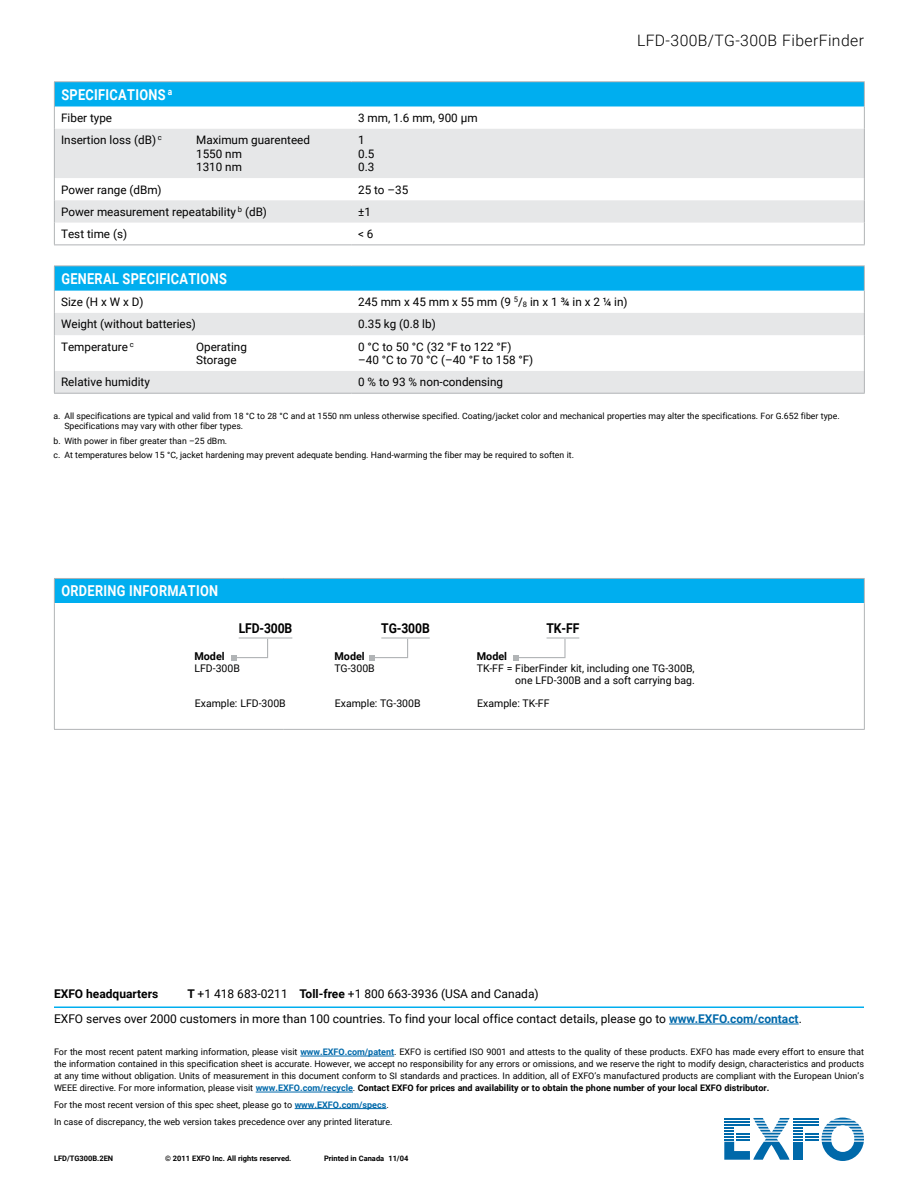
<style>
.page{position:relative;width:918px;height:1188px;background:#fff}
.page>*{position:absolute;margin:0;border:0;box-sizing:border-box;transform-origin:0 0}
.t1{font:300 15.75px "Roboto";letter-spacing:.025em;color:#000}
.Tableau_titre{font:700 15px "Roboto";letter-spacing:.025em;color:#fff;scale:.85 1}
.Ordering_titre_produ{font:700 13.5px "Roboto";letter-spacing:-.01em;color:#000;scale:.9 1}
.t2{font:12px/25.2px "Roboto";color:#000}
.t3{font:700 12px "Roboto";color:#000}
.Tableau_texte{font:11.7px/13.5px "Roboto";color:#000}
.Ordering_sous-titre{font:700 10.8px "Roboto";color:#000}
.Ordering_texte{font:10.5px/12px "Roboto";color:#000;text-align:right}
.t4{font:9px/12px "Roboto";color:#000;text-align:justify}
.t5{font:8.7px/9.8px "Roboto";color:#000}
.t6{font:700 7.5px "Roboto";color:#000}
.s1{font-size:7.65px}
.s2{font-weight:700}
.s3{font-weight:700;color:#0069aa}
</style>
<div class="page">
<svg style="left:724px;top:1118px;width:140px;height:43px"></svg>
<hr style="left:724px;top:1124px;width:26px;height:2px;background:#0069aa">
<hr style="left:54px;top:1006px;width:810px;height:2px;background:#00aeef">
<hr style="left:669px;top:1024px;width:130px;height:1px;background:#0069aa">
<hr style="left:300px;top:1056px;width:94px;height:1px;background:#0069aa">
<hr style="left:256px;top:1092px;width:97px;height:1px;background:#0069aa">
<hr style="left:295px;top:1108px;width:91px;height:1px;background:#0069aa">
<div style="left:54px;top:578px;width:810px;height:25px;background:#00aeef"></div>
<hr style="left:54px;top:578px;width:230px;height:1px;background:#b1b4b6">
<svg style="left:54px;top:579px;width:1px;height:24px"></svg>
<hr style="left:284px;top:578px;width:581px;height:1px;background:#b1b4b6">
<svg style="left:864px;top:579px;width:1px;height:24px"></svg>
<hr style="left:54px;top:603px;width:1px;height:126px;background:#b1b4b6">
<hr style="left:864px;top:603px;width:1px;height:126px;background:#b1b4b6">
<hr style="left:54px;top:729px;width:230px;height:1px;background:#b1b4b6">
<hr style="left:284px;top:729px;width:581px;height:1px;background:#b1b4b6">
<hr style="left:239px;top:637px;width:53px;height:2px;background:#b1b4b6">
<hr style="left:381px;top:637px;width:49px;height:2px;background:#b1b4b6">
<hr style="left:547px;top:637px;width:32px;height:2px;background:#b1b4b6">
<svg style="left:231px;top:638px;width:38px;height:22px"></svg>
<svg style="left:369px;top:638px;width:40px;height:22px"></svg>
<svg style="left:513px;top:638px;width:53px;height:22px"></svg>
<div style="left:54px;top:82px;width:810px;height:24px;background:#00aeef"></div>
<svg style="left:55px;top:106px;width:809px;height:23px"></svg>
<svg style="left:55px;top:129px;width:809px;height:94px;fill:#e6e7e8"></svg>
<hr style="left:54px;top:129px;width:1px;height:49px;background:#b1b4b6">
<hr style="left:864px;top:129px;width:1px;height:49px;background:#b1b4b6">
<svg style="left:54px;top:178px;width:1px;height:66px"></svg>
<svg style="left:864px;top:178px;width:1px;height:66px"></svg>
<hr style="left:54px;top:244px;width:297px;height:1px;background:#b1b4b6">
<hr style="left:351px;top:244px;width:514px;height:1px;background:#b1b4b6">
<hr style="left:54px;top:81px;width:297px;height:1px;background:#b1b4b6">
<hr style="left:351px;top:81px;width:514px;height:1px;background:#b1b4b6">
<svg style="left:54px;top:82px;width:1px;height:47px"></svg>
<svg style="left:864px;top:82px;width:1px;height:47px"></svg>
<div style="left:54px;top:266px;width:810px;height:25px;background:#00aeef"></div>
<svg style="left:55px;top:313px;width:809px;height:80px;fill:#e6e7e8"></svg>
<hr style="left:54px;top:266px;width:297px;height:1px;background:#b1b4b6">
<hr style="left:351px;top:266px;width:514px;height:1px;background:#b1b4b6">
<svg style="left:54px;top:266px;width:1px;height:69px"></svg>
<hr style="left:54px;top:335px;width:1px;height:36px;background:#b1b4b6">
<hr style="left:864px;top:335px;width:1px;height:36px;background:#b1b4b6">
<svg style="left:54px;top:371px;width:1px;height:22px"></svg>
<svg style="left:864px;top:371px;width:1px;height:22px"></svg>
<hr style="left:54px;top:393px;width:297px;height:1px;background:#b1b4b6">
<hr style="left:351px;top:393px;width:514px;height:1px;background:#b1b4b6">
<svg style="left:864px;top:266px;width:1px;height:69px"></svg>
<h1 class="t1" style="left:637px;top:30px;width:228px">LFD-300B/TG-300B FiberFinder</h1>
<p class="Tableau_titre" style="left:61px;top:84px;width:132px">SPECIFICATIONS <sup>a</sup></p>
<p class="Tableau_texte" style="left:61px;top:111px;width:53px">Fiber type</p>
<p class="Tableau_texte" style="left:358px;top:111px;width:121px">3 mm, 1.6 mm, 900 µm</p>
<p class="Tableau_texte" style="left:61px;top:133px;width:102px">Insertion loss (dB) <sup>c</sup></p>
<p class="Tableau_texte" style="left:196px;top:133px;width:115px">Maximum guarenteed<br>1550 nm<br>1310 nm</p>
<p class="Tableau_texte" style="left:358px;top:133px;width:18px">1<br>0.5<br>0.3</p>
<p class="Tableau_texte" style="left:61px;top:182px;width:102px">Power range (dBm)</p>
<p class="Tableau_texte" style="left:358px;top:182px;width:52px">25 to –35</p>
<p class="Tableau_texte" style="left:61px;top:205px;width:207px">Power measurement repeatability <sup>b</sup> (dB)</p>
<p class="Tableau_texte" style="left:358px;top:205px;width:14px">±1</p>
<p class="Tableau_texte" style="left:61px;top:227px;width:68px">Test time (s)</p>
<p class="Tableau_texte" style="left:358px;top:227px;width:17px">&lt; 6</p>
<p class="Tableau_titre" style="left:61px;top:268px;width:196px">GENERAL SPECIFICATIONS</p>
<p class="Tableau_texte" style="left:61px;top:295px;width:84px">Size (H x W x D)</p>
<p class="Tableau_texte" style="left:358px;top:295px;width:271px">245 mm x 45 mm x 55 mm (9 <sup>5</sup>/<span class="s1">8</span> in x 1 ¾ in x 2 ¼ in)</p>
<p class="Tableau_texte" style="left:61px;top:317px;width:136px">Weight (without batteries)</p>
<p class="Tableau_texte" style="left:358px;top:317px;width:79px">0.35 kg (0.8 lb)</p>
<p class="Tableau_texte" style="left:61px;top:339px;width:74px">Temperature <sup>c</sup></p>
<p class="Tableau_texte" style="left:196px;top:339px;width:52px">Operating<br>Storage</p>
<p class="Tableau_texte" style="left:358px;top:339px;width:177px">0 °C to 50 °C (32 °F to 122 °F) –40 °C to 70 °C (–40 °F to 158 °F)</p>
<p class="Tableau_texte" style="left:61px;top:375px;width:90px">Relative humidity</p>
<p class="Tableau_texte" style="left:358px;top:375px;width:147px">0 % to 93 % non-condensing</p>
<p class="t5" style="left:64px;top:411px;width:777px;text-indent:-11px">a. All specifications are typical and valid from 18 °C to 28 °C and at 1550 nm unless otherwise specified. Coating/jacket color and mechanical properties may alter the specifications. For G.652 fiber type.<br>Specifications may vary with other fiber types.</p>
<p class="t5" style="left:54px;top:435px;width:175px">b. With power in fiber greater than –25 dBm.</p>
<p class="t5" style="left:54px;top:450px;width:522px">c. At temperatures below 15 °C, jacket hardening may prevent adequate bending. Hand-warming the fiber may be required to soften it.</p>
<p class="Tableau_titre" style="left:61px;top:581px;width:186px">ORDERING INFORMATION</p>
<p class="Ordering_titre_produ" style="left:239px;top:618px;width:61px">LFD-300B</p>
<p class="Ordering_titre_produ" style="left:381px;top:618px;width:55px">TG-300B</p>
<p class="Ordering_titre_produ" style="left:547px;top:618px;width:38px">TK-FF</p>
<p class="Ordering_sous-titre" style="left:194px;top:649px;width:32px">Model</p>
<p class="Ordering_texte" style="left:194px;top:662px;width:47px">LFD-300B</p>
<p class="Ordering_sous-titre" style="left:334px;top:649px;width:32px">Model</p>
<p class="Ordering_texte" style="left:334px;top:662px;width:42px">TG-300B</p>
<p class="Ordering_sous-titre" style="left:477px;top:649px;width:32px">Model</p>
<p class="Ordering_texte" style="left:477px;top:662px;width:219px">TK-FF = FiberFinder kit, including one TG-300B, one LFD-300B and a soft carrying bag.</p>
<p class="Ordering_texte" style="left:195px;top:697px;width:92px">Example: LFD-300B</p>
<p class="Ordering_texte" style="left:335px;top:697px;width:87px">Example: TG-300B</p>
<p class="Ordering_texte" style="left:477px;top:697px;width:74px">Example: TK-FF</p>
<h3 class="t2" style="left:54px;top:981px;width:749px;text-indent:133px"><span class="s2">T</span> +1 418 683-0211 <span class="s2">Toll-free</span> +1 800 663-3936 (USA and Canada)<br>EXFO serves over 2000 customers in more than 100 countries. To find your local office contact details, please go to <span class="s3">www.EXFO.com/contact</span>.</h3>
<p class="t4" style="left:54px;top:1046px;width:812px">For the most recent patent marking information, please visit <span class="s3">www.EXFO.com/patent</span>. EXFO is certified ISO 9001 and attests to the quality of these products. EXFO has made every effort to ensure that the information contained in this specification sheet is accurate. However, we accept no responsibility for any errors or omissions, and we reserve the right to modify design, characteristics and products at any time without obligation. Units of measurement in this document conform to SI standards and practices. In addition, all of EXFO’s manufactured products are compliant with the European Union’s WEEE directive. For more information, please visit <span class="s3">www.EXFO.com/recycle</span>. <span class="s2">Contact EXFO for prices and availability or to obtain the phone number of your local EXFO distributor.</span></p>
<p class="t4" style="left:54px;top:1096px;width:340px;line-height:16.6px">For the most recent version of this spec sheet, please go to <span class="s3">www.EXFO.com/specs</span>.<br>In case of discrepancy, the web version takes precedence over any printed literature.</p>
<h3 class="t3" style="left:54px;top:985px;width:106px">EXFO headquarters</h3>
<p class="t6" style="left:54px;top:1153px;width:61px">LFD/TG300B.2EN</p>
<p class="t6" style="left:165px;top:1153px;width:128px">© 2011 EXFO Inc. All rights reserved.</p>
<p class="t6" style="left:324px;top:1153px;width:86px">Printed in Canada 11/04</p>
</div>
